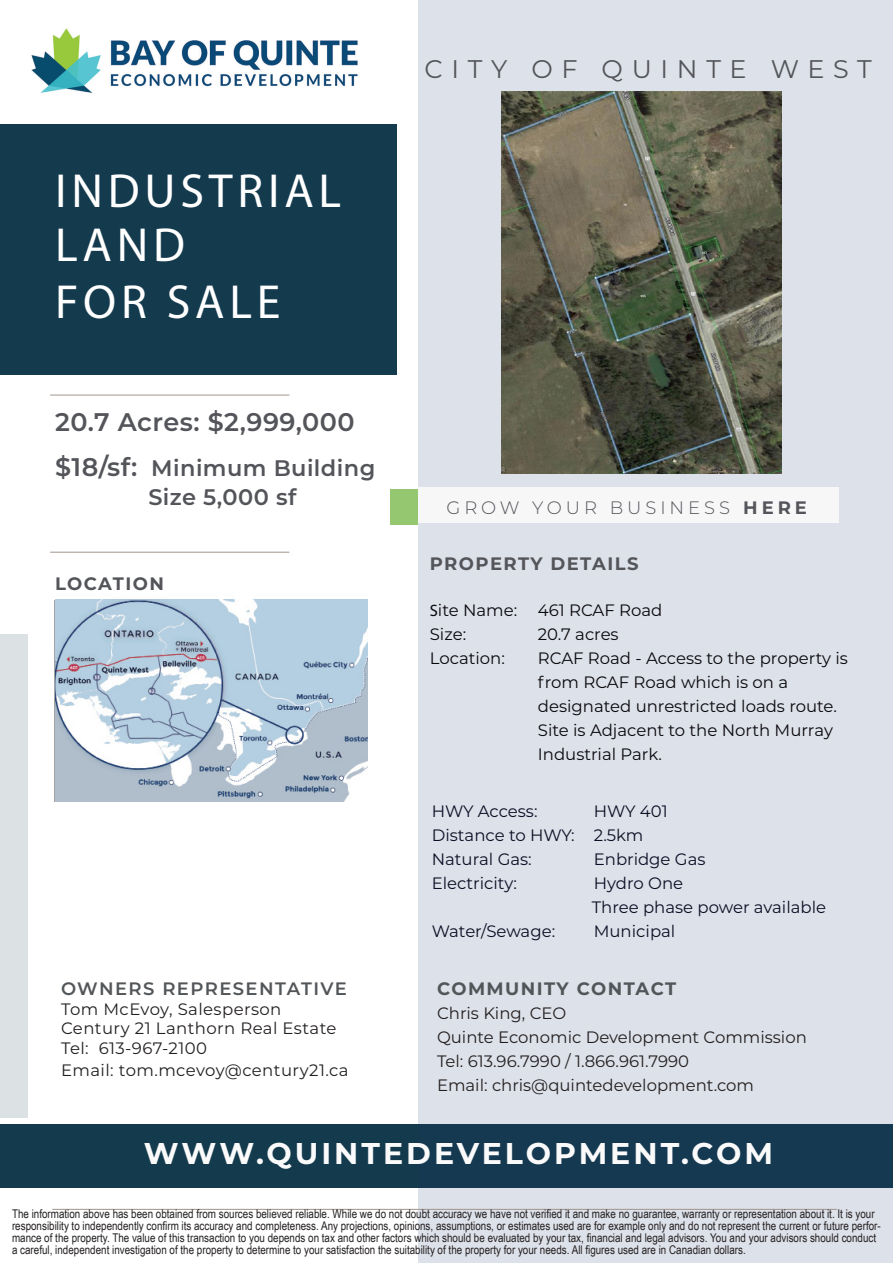
<style>
.page{position:relative;width:893px;height:1263px;background:#fff}
.page>*{position:absolute;margin:0;border:0;box-sizing:border-box;transform-origin:0 0}
.t1{font:48px "Myriad Pro";letter-spacing:.1em;color:#fff}
.t2{font:700 30px "Montserrat";letter-spacing:.1em;color:#fafafa}
.t3{font:600 25.5px "Montserrat";letter-spacing:.02em;color:#54555a}
.t4{font:25.5px "Montserrat";letter-spacing:.34em;color:#54555a}
.t5{font:600 22.5px/28.5px "Montserrat";letter-spacing:.02em;color:#54555a}
.t6{font:300 18px "Montserrat";letter-spacing:.22em;color:#54555a}
.t7{font:600 18px "Montserrat";letter-spacing:.08em;color:#535659}
.t8{font:700 18px "Montserrat";letter-spacing:.08em;color:#535659}
.t9{font:700 18px "Montserrat";letter-spacing:.08em;color:#54555a}
.t10{font:700 18px "Montserrat";letter-spacing:.08em;color:#535559}
.t11{font:16.5px/24px "Montserrat";color:#09080d}
.t12{font:16.5px/24px "Montserrat";color:#0d0e25}
.t13{font:16.5px "Montserrat";color:#231f20}
.t14{font:16.5px/19.8px "Montserrat";letter-spacing:.025em;color:#231f20}
.t15{font:12px/12px "Arial Narrow";color:#231f20}
.s1{font-size:25.5px}
.s2{font-weight:700}
.s3{font-family:"Myriad Pro"}
</style>
<div class="page">
<div style="left:0;top:1125px;width:893px;height:63px;background:#143a4d"></div>
<div style="left:0;top:634px;width:28px;height:483px;background:#dce1e4"></div>
<div style="left:419px;top:0;width:474px;height:1263px;background:#dde1e9"></div>
<div style="left:0;top:124px;width:396px;height:251px;background:#143a4d"></div>
<hr style="left:52px;top:1209px;width:785px;height:1px;background:#a1958d">
<div style="left:419px;top:487px;width:420px;height:36px;background:#f7f7f8"></div>
<div style="left:390px;top:489px;width:28px;height:36px;background:#94c770"></div>
<hr style="left:50px;top:552px;width:239px;height:1px;background:#a1958d">
<hr style="left:50px;top:395px;width:239px;height:1px;background:#a1958d">
<img style="left:56px;top:600px;width:311px;height:201px">
<img style="left:31px;top:28px;width:327px;height:65px">
<img style="left:502px;top:92px;width:279px;height:382px">
<p class="t1" style="left:55px;top:161px;width:288px">INDUSTRIAL</p>
<p class="t1" style="left:55px;top:215px;width:131px">LAND</p>
<p class="t1" style="left:55px;top:272px;width:227px">FOR SALE</p>
<p class="t3" style="left:55px;top:404px;width:301px">20.7 Acres: $2,999,000</p>
<p class="t5" style="left:148px;top:453px;width:228px;text-indent:-93px"><span class="s1">$18/sf:</span> Minimum Building<br>Size 5,000 sf</p>
<p class="t10" style="left:55px;top:571px;width:110px">LOCATION</p>
<p class="t7" style="left:61px;top:976px;width:287px">OWNERS REPRESENTATIVE</p>
<p class="t14" style="left:61px;top:998px;width:277px">Tom McEvoy, Salesperson<br>Century 21 Lanthorn Real Estate<br>Tel: 613-967-2100</p>
<p class="t14" style="left:61px;top:1059px;width:289px">Email: tom.mcevoy@century21.ca</p>
<p class="t4" style="left:425px;top:51px;width:449px">CITY OF QUINTE WEST</p>
<p class="t6" style="left:446px;top:495px;width:362px">GROW YOUR BUSINESS <span class="s2">HERE</span></p>
<p class="t9" style="left:430px;top:551px;width:210px">PROPERTY DETAILS</p>
<p class="t11" style="left:430px;top:597px;width:234px"><span class="s3">S</span>ite Name: 461 RCAF Road</p>
<p class="t11" style="left:430px;top:621px;width:38px">Size:</p>
<p class="t11" style="left:538px;top:621px;width:82px">20.7 acres</p>
<p class="t11" style="left:430px;top:645px;width:77px">Location:</p>
<p class="t11" style="left:538px;top:645px;width:312px">RCAF Road - Access to the property is from RCAF Road which is on a designated unrestricted loads route.<br>Site is Adjacent to the North Murray<br>Industrial Park.</p>
<p class="t12" style="left:432px;top:799px;width:107px">HWY Access:</p>
<p class="t12" style="left:594px;top:799px;width:75px">HWY 401</p>
<p class="t12" style="left:432px;top:823px;width:213px">Distance to HWY: 2.5km</p>
<p class="t12" style="left:432px;top:847px;width:101px">Natural Gas:</p>
<p class="t12" style="left:594px;top:847px;width:113px">Enbridge Gas</p>
<p class="t12" style="left:432px;top:871px;width:87px">Electricity:</p>
<p class="t12" style="left:592px;top:871px;width:236px">Hydro One<br>Three phase power available</p>
<p class="t12" style="left:432px;top:919px;width:125px">Water/Sewage:</p>
<p class="t12" style="left:594px;top:919px;width:83px">Municipal</p>
<p class="t8" style="left:437px;top:975px;width:241px">COMMUNITY CONTACT</p>
<p class="t13" style="left:437px;top:1002px;width:131px">Chris King, CEO</p>
<p class="t13" style="left:437px;top:1026px;width:371px">Quinte Economic Development Commission</p>
<p class="t13" style="left:437px;top:1050px;width:254px">Tel: 613.96.7990 / 1.866.961.7990</p>
<p class="t13" style="left:437px;top:1074px;width:318px">Email: chris@quintedevelopment.com</p>
<p class="t2" style="left:144px;top:1131px;width:631px">WWW.QUINTEDEVELOPMENT.COM</p>
<p class="t15" style="left:12px;top:1207px;width:870px">The information above has been obtained from sources believed reliable. While we do not doubt accuracy we have not verified it and make no guarantee, warranty or representation about it. It is your responsibility to independently confirm its accuracy and completeness. Any projections, opinions, assumptions, or estimates used are for example only and do not represent the current or future perfor&shy;mance of the property. The value of this transaction to you depends on tax and other factors which should be evaluated by your tax, financial and legal advisors. You and your advisors should conduct a careful, independent investigation of the property to determine to your satisfaction the suitability of the property for your needs. All figures used are in Canadian dollars.</p>
</div>
